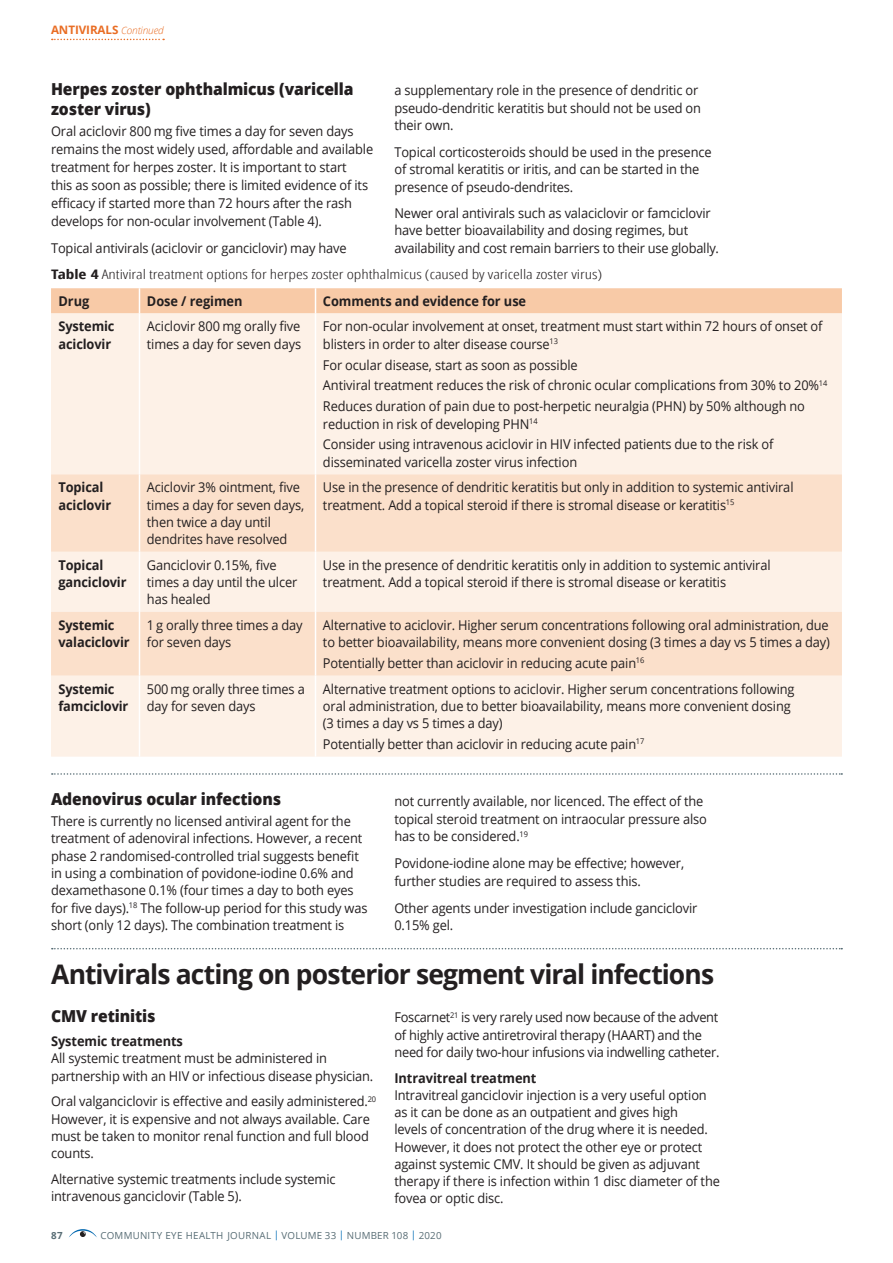
<style>
.page{position:relative;width:893px;height:1263px;background:#fff}
.page>*{position:absolute;margin:0;border:0;box-sizing:border-box;transform-origin:0 0}
.t1{font:700 27px "Open Sans";letter-spacing:-.035em;color:#231f20}
.t2{font:800 16.5px/20.2px "Open Sans";letter-spacing:-.005em;color:#231f20;scale:.95 1}
.t3{font:13.5px/17.2px "Open Sans";letter-spacing:-.01em;color:#231f20;scale:.95 1}
.t4{font:700 13.5px/17.2px "Open Sans";letter-spacing:-.01em;color:#231f20;scale:.95 1}
.t5{font:300 13.2px "Open Sans Condensed";letter-spacing:-.005em;color:#231f20;scale:1.32 1}
.t6{font:700 11.7px "Open Sans";letter-spacing:-.005em;color:#e96d24}
.t7{font:9.75px "Open Sans";letter-spacing:.025em;color:#586d75}
.t8{font:700 9.75px "Open Sans";color:#586d75}
.s1{font-weight:300;font-style:italic;font-size:10.2px}
.s2{font-weight:700}
.s3{color:#006cb7}
</style>
<div class="page">
<svg style="left:69px;top:1229px;width:28px;height:9px"></svg>
<svg style="left:52px;top:39px;width:112px;height:1px"></svg>
<div style="left:51px;top:313px;width:791px;height:444px;background:#fdf1e7"></div>
<svg style="left:51px;top:474px;width:791px;height:202px;background:#fbe5d3"></svg>
<div style="left:51px;top:288px;width:791px;height:25px;background:#f8caa7"></div>
<hr style="left:139px;top:313px;width:1px;height:161px;background:#fff">
<hr style="left:315px;top:313px;width:1px;height:161px;background:#fff">
<hr style="left:139px;top:474px;width:1px;height:78px;background:#fff">
<hr style="left:315px;top:474px;width:1px;height:78px;background:#fff">
<hr style="left:139px;top:552px;width:1px;height:60px;background:#fff">
<hr style="left:315px;top:552px;width:1px;height:60px;background:#fff">
<hr style="left:139px;top:612px;width:1px;height:64px;background:#fff">
<hr style="left:315px;top:612px;width:1px;height:64px;background:#fff">
<hr style="left:139px;top:676px;width:1px;height:81px;background:#fff">
<hr style="left:315px;top:676px;width:1px;height:81px;background:#fff">
<svg style="left:52px;top:773px;width:790px;height:2px"></svg>
<svg style="left:52px;top:948px;width:790px;height:1px"></svg>
<p class="t6" style="left:51px;top:22px;width:114px">ANTIVIRALS <span class="s1">Continued</span></p>
<p class="t2" style="left:51px;top:78px;width:320px">Herpes zoster ophthalmicus (varicella zoster virus)</p>
<p class="t3" style="left:51px;top:122px;width:341px;line-height:18px">Oral aciclovir 800 mg five times a day for seven days remains the most widely used, affordable and available treatment for herpes zoster. It is important to start<br>this as soon as possible; there is limited evidence of its efficacy if started more than 72 hours after the rash develops for non-ocular involvement (Table 4).</p>
<p class="t3" style="left:51px;top:239px;width:313px">Topical antivirals (aciclovir or ganciclovir) may have</p>
<p class="t3" style="left:394px;top:81px;width:324px">a supplementary role in the presence of dendritic or pseudo-dendritic keratitis but should not be used on their own.</p>
<p class="t3" style="left:394px;top:143px;width:335px">Topical corticosteroids should be used in the presence of stromal keratitis or iritis, and can be started in the presence of pseudo-dendrites.</p>
<p class="t3" style="left:394px;top:204px;width:343px">Newer oral antivirals such as valaciclovir or famciclovir have better bioavailability and dosing regimes, but availability and cost remain barriers to their use globally.</p>
<p class="t5" style="left:51px;top:265px;width:419px"><span class="s2">Table 4</span> Antiviral treatment options for herpes zoster ophthalmicus (caused by varicella zoster virus)</p>
<p class="t4" style="left:58px;top:292px;width:34px">Drug</p>
<p class="t4" style="left:147px;top:292px;width:102px">Dose / regimen</p>
<p class="t4" style="left:323px;top:292px;width:215px">Comments and evidence for use</p>
<p class="t4" style="left:58px;top:318px;width:61px">Systemic aciclovir</p>
<p class="t3" style="left:147px;top:318px;width:164px">Aciclovir 800 mg orally five times a day for seven days</p>
<p class="t3" style="left:323px;top:318px;width:527px">For non-ocular involvement at onset, treatment must start within 72 hours of onset of blisters in order to alter disease course<sup>13</sup></p>
<p class="t3" style="left:323px;top:354px;width:532px;line-height:20.9px">For ocular disease, start as soon as possible<br>Antiviral treatment reduces the risk of chronic ocular complications from 30% to 20%<sup>14<br></sup>Reduces duration of pain due to post-herpetic neuralgia (PHN) by 50% although no</p>
<p class="t3" style="left:323px;top:413px;width:476px;line-height:20.9px">reduction in risk of developing PHN<sup>14<br></sup>Consider using intravenous aciclovir in HIV infected patients due to the risk of</p>
<p class="t3" style="left:323px;top:453px;width:269px">disseminated varicella zoster virus infection</p>
<p class="t4" style="left:58px;top:478px;width:57px">Topical aciclovir</p>
<p class="t3" style="left:147px;top:478px;width:167px">Aciclovir 3% ointment, five times a day for seven days, then twice a day until dendrites have resolved</p>
<p class="t3" style="left:323px;top:478px;width:497px">Use in the presence of dendritic keratitis but only in addition to systemic antiviral treatment. Add a topical steroid if there is stromal disease or keratitis<sup>15</sup></p>
<p class="t4" style="left:58px;top:556px;width:73px">Topical ganciclovir</p>
<p class="t3" style="left:147px;top:556px;width:160px">Ganciclovir 0.15%, five times a day until the ulcer has healed</p>
<p class="t3" style="left:323px;top:556px;width:473px">Use in the presence of dendritic keratitis only in addition to systemic antiviral treatment. Add a topical steroid if there is stromal disease or keratitis</p>
<p class="t4" style="left:58px;top:616px;width:77px">Systemic valaciclovir</p>
<p class="t3" style="left:147px;top:616px;width:166px">1 g orally three times a day for seven days</p>
<p class="t3" style="left:323px;top:616px;width:535px">Alternative to aciclovir. Higher serum concentrations following oral administration, due to better bioavailability, means more convenient dosing (3 times a day vs 5 times a day)</p>
<p class="t3" style="left:323px;top:654px;width:340px">Potentially better than aciclovir in reducing acute pain<sup>16</sup></p>
<p class="t4" style="left:58px;top:680px;width:75px">Systemic famciclovir</p>
<p class="t3" style="left:147px;top:680px;width:168px">500 mg orally three times a day for seven days</p>
<p class="t3" style="left:323px;top:680px;width:498px">Alternative treatment options to aciclovir. Higher serum concentrations following oral administration, due to better bioavailability, means more convenient dosing (3 times a day vs 5 times a day)</p>
<p class="t3" style="left:323px;top:735px;width:340px">Potentially better than aciclovir in reducing acute pain<sup>17</sup></p>
<p class="t2" style="left:51px;top:788px;width:244px">Adenovirus ocular infections</p>
<p class="t3" style="left:51px;top:811px;width:335px">There is currently no licensed antiviral agent for the treatment of adenoviral infections. However, a recent phase 2 randomised-controlled trial suggests benefit in using a combination of povidone-iodine 0.6% and dexamethasone 0.1% (four times a day to both eyes for five days).<sup>18</sup> The follow-up period for this study was short (only 12 days). The combination treatment is</p>
<p class="t3" style="left:394px;top:792px;width:330px;line-height:17.9px">not currently available, nor licenced. The effect of the topical steroid treatment on intraocular pressure also has to be considered.<sup>19</sup></p>
<p class="t3" style="left:394px;top:854px;width:307px;line-height:17.9px">Povidone-iodine alone may be effective; however, further studies are required to assess this.</p>
<p class="t3" style="left:394px;top:898px;width:321px;line-height:17.9px">Other agents under investigation include ganciclovir<br>0.15% gel.</p>
<h1 class="t1" style="left:51px;top:955px;width:665px">Antivirals acting on posterior segment viral infections</h1>
<p class="t2" style="left:51px;top:1005px;width:112px">CMV retinitis</p>
<p class="t4" style="left:51px;top:1032px;width:140px">Systemic treatments</p>
<p class="t3" style="left:51px;top:1049px;width:341px">All systemic treatment must be administered in partnership with an HIV or infectious disease physician.</p>
<p class="t3" style="left:51px;top:1092px;width:344px">Oral valganciclovir is effective and easily administered.<sup>20<br></sup>However, it is expensive and not always available. Care must be taken to monitor renal function and full blood counts.</p>
<p class="t3" style="left:51px;top:1170px;width:301px">Alternative systemic treatments include systemic intravenous ganciclovir (Table 5).</p>
<p class="t3" style="left:394px;top:1008px;width:344px">Foscarnet<sup>21</sup> is very rarely used now because of the advent of highly active antiretroviral therapy (HAART) and the need for daily two-hour infusions via indwelling catheter.</p>
<p class="t4" style="left:394px;top:1069px;width:151px">Intravitreal treatment</p>
<p class="t3" style="left:394px;top:1086px;width:344px">Intravitreal ganciclovir injection is a very useful option as it can be done as an outpatient and gives high<br>levels of concentration of the drug where it is needed.<br>However, it does not protect the other eye or protect against systemic CMV. It should be given as adjuvant therapy if there is infection within 1 disc diameter of the fovea or optic disc.</p>
<p class="t8" style="left:51px;top:1228px;width:13px">87</p>
<p class="t7" style="left:101px;top:1228px;width:342px">COMMUNITY EYE HEALTH JOURNAL <span class="s3">|</span> VOLUME 33 <span class="s3">|</span> NUMBER 108 <span class="s3">|</span> 2020</p>
</div>
